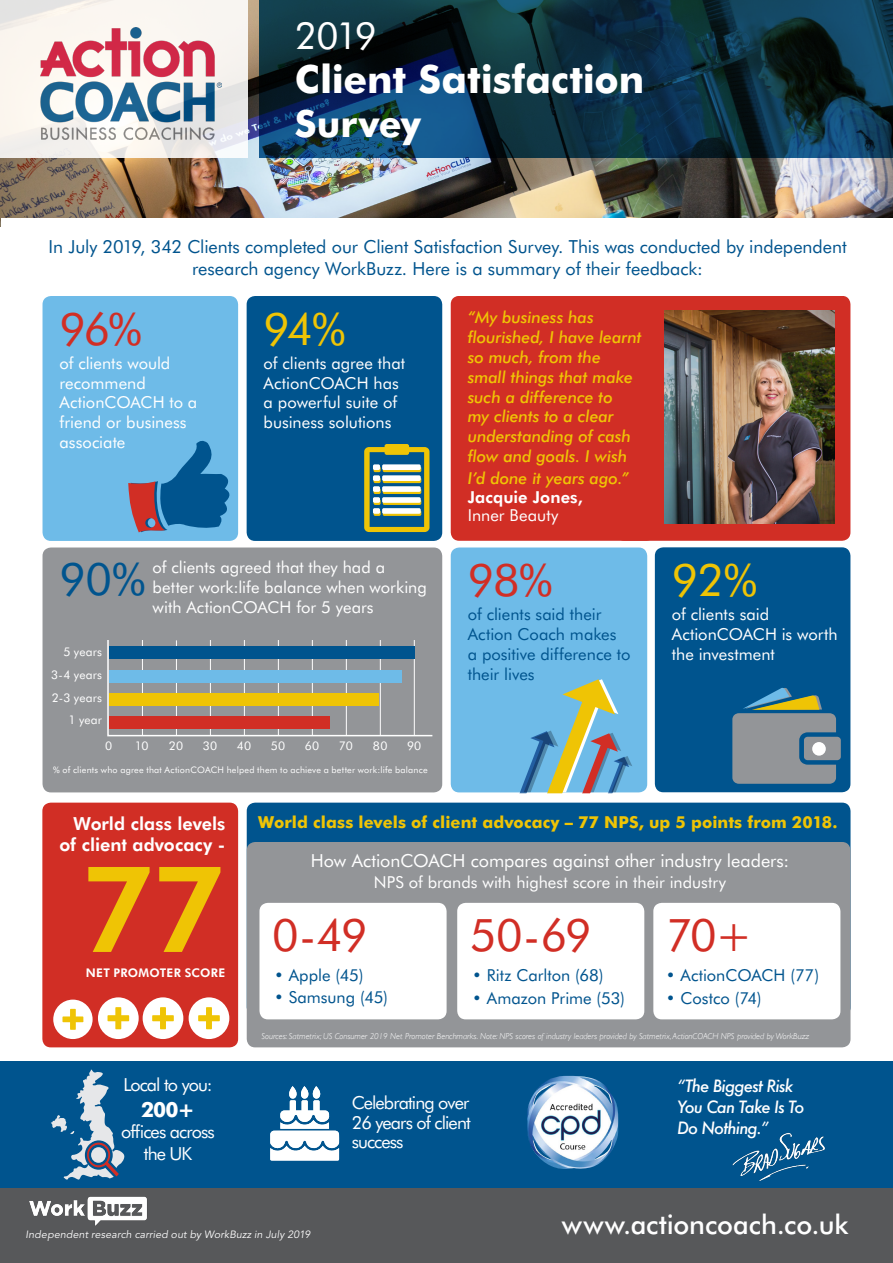
<style>
.page{position:relative;width:893px;height:1263px;background:#fff}
.page>*{position:absolute;margin:0;border:0;box-sizing:border-box;transform-origin:0 0}
.t1{font:800 120px "Futura BT";color:#efc405}
.t2{font:45px "Futura BT";letter-spacing:-.045em;color:#d12e25}
.t3{font:45px "Futura BT";color:#efc405}
.t4{font:45px "Futura BT";color:#00548e}
.t5{font:700 39px "Futura BT";letter-spacing:-.005em;color:#fff}
.t6{font:700 37.5px "Futura BT";letter-spacing:-.005em;color:#fff}
.t7{font:37.5px "Futura BT";color:#fff}
.t8{font:500 27px "Futura BT";color:#fff}
.t9{font:700 21px "Futura BT";color:#fff}
.t10{font:18px/21.6px "Futura BT";letter-spacing:-.005em;color:#00548e;text-align:center}
.t11{font:18px/19.5px "Futura BT";letter-spacing:-.05em;color:#fff;text-align:center}
.t12{font:18px "Futura BT";letter-spacing:-.005em;color:#fff}
.t13{font:800 18px "Futura BT";color:#fff}
.t14{font:16.5px/19.8px "Futura BT";color:#fff}
.t15{font:italic 500 16.5px/19.8px "Futura BT";letter-spacing:-.005em;color:#efc405}
.t16{font:16.5px/19.8px "Futura BT";color:#00548e}
.t17{font:700 16.5px "Futura BT";letter-spacing:.005em;color:#efc405}
.t18{font:italic 500 16.5px/21px "Futura";letter-spacing:-.05em;color:#fff}
.t19{font:800 16.5px/18px "Futura BT";letter-spacing:.005em;color:#fff}
.t20{font:12px "Futura BT";letter-spacing:.01em;color:#fff}
.t21{font:800 12px "Futura BT";letter-spacing:.02em;color:#fff}
.t22{font:italic 10.5px "Avenir";letter-spacing:.02em;color:#fff}
.t23{font:9px "Futura BT";letter-spacing:.025em;color:#fff}
.t24{font:italic 300 8.7px "Gill Sans";color:#fff}
.s1{font-weight:400}
</style>
<div class="page">
<div style="left:0;top:1061px;width:893px;height:127px;background:#00548e"></div>
<img style="left:0;top:0;width:893px;height:226px">
<div style="left:0;top:1188px;width:893px;height:75px;background:#57585a"></div>
<svg style="left:259px;top:0;width:634px;height:157px;background:#0d3146"></svg>
<svg style="left:51px;top:1070px;width:74px;height:110px"></svg>
<img style="left:29px;top:1196px;width:118px;height:29px">
<div style="left:616px;top:296px;width:234px;height:245px;background:#d12e25;border-radius:9px"></div>
<div style="left:451px;top:296px;width:204px;height:245px;background:#d12e25;border-radius:9px"></div>
<div style="left:247px;top:803px;width:603px;height:213px;background:#00548e;border-radius:9px"></div>
<div style="left:451px;top:547px;width:196px;height:245px;background:#6ebbe8;border-radius:9px"></div>
<div style="left:1px;top:219px;width:892px;height:77px;background:#fff"></div>
<div style="left:43px;top:296px;width:195px;height:245px;background:#6ebbe8;border-radius:9px"></div>
<div style="left:43px;top:547px;width:399px;height:245px;background:#939598;border-radius:9px"></div>
<div style="left:247px;top:296px;width:195px;height:245px;background:#00548e;border-radius:9px"></div>
<div style="left:655px;top:547px;width:195px;height:245px;background:#00548e;border-radius:9px"></div>
<svg style="left:0;top:0;width:248px;height:157px;fill:#f9f5ef"></svg>
<img style="left:40px;top:27px;width:181px;height:112px">
<img style="left:732px;top:1132px;width:93px;height:49px">
<img style="left:527px;top:1076px;width:91px;height:93px">
<img style="left:665px;top:311px;width:170px;height:213px">
<svg style="left:128px;top:440px;width:102px;height:92px"></svg>
<svg style="left:364px;top:444px;width:65px;height:88px"></svg>
<svg style="left:732px;top:688px;width:109px;height:96px"></svg>
<svg style="left:107px;top:640px;width:326px;height:97px"></svg>
<hr style="left:142px;top:640px;width:1px;height:96px;background:#fff">
<hr style="left:176px;top:640px;width:1px;height:96px;background:#fff">
<hr style="left:210px;top:640px;width:1px;height:96px;background:#fff">
<hr style="left:244px;top:640px;width:1px;height:96px;background:#fff">
<hr style="left:278px;top:640px;width:1px;height:96px;background:#fff">
<hr style="left:312px;top:640px;width:1px;height:96px;background:#fff">
<hr style="left:346px;top:640px;width:1px;height:96px;background:#fff">
<hr style="left:380px;top:640px;width:1px;height:96px;background:#fff">
<hr style="left:414px;top:640px;width:1px;height:96px;background:#fff">
<div style="left:109px;top:647px;width:305px;height:12px;background:#00548e"></div>
<div style="left:109px;top:670px;width:292px;height:12px;background:#6ebbe8"></div>
<div style="left:109px;top:693px;width:269px;height:13px;background:#efc405"></div>
<div style="left:109px;top:716px;width:220px;height:13px;background:#d12e25"></div>
<svg style="left:270px;top:1086px;width:69px;height:74px"></svg>
<div style="left:247px;top:842px;width:603px;height:205px;background:#939598;border-radius:9px"></div>
<div style="left:653px;top:903px;width:187px;height:116px;background:#fff;border-radius:9px"></div>
<div style="left:457px;top:903px;width:187px;height:116px;background:#fff;border-radius:9px"></div>
<div style="left:259px;top:903px;width:188px;height:116px;background:#fff;border-radius:9px"></div>
<div style="left:42px;top:803px;width:196px;height:244px;background:#d12e25;border-radius:9px"></div>
<svg style="left:53px;top:997px;width:130px;height:42px"></svg>
<svg style="left:189px;top:997px;width:40px;height:42px"></svg>
<svg style="left:517px;top:679px;width:115px;height:114px"></svg>
<p class="t7" style="left:295px;top:13px;width:83px">2019</p>
<p class="t5" style="left:295px;top:55px;width:351px">Client Satisfaction</p>
<p class="t6" style="left:295px;top:100px;width:128px">Survey</p>
<p class="t10" style="left:48px;top:236px;width:800px">In July 2019, 342 Clients completed our Client Satisfaction Survey. This was conducted by independent research agency WorkBuzz. Here is a summary of their feedback:</p>
<p class="t2" style="left:60px;top:301px;width:84px">96%</p>
<p class="t14" style="left:60px;top:353px;width:139px">of clients would recommend<br>ActionCOACH to a friend or business associate</p>
<p class="t15" style="left:468px;top:307px;width:176px">“My business has flourished, I have learnt so much, from the small things that make such a difference to<br>my clients to a clear understanding of cash flow and goals. I wish</p>
<p class="t15" style="left:468px;top:468px;width:163px">I’d done it years ago.”</p>
<p class="t19" style="left:468px;top:488px;width:116px">Jacquie Jones,<br><span class="s1">Inner Beauty</span></p>
<p class="t2" style="left:468px;top:553px;width:86px">98%</p>
<p class="t16" style="left:468px;top:604px;width:164px">of clients said their<br>Action Coach makes<br>a positive difference to their lives</p>
<p class="t3" style="left:264px;top:301px;width:83px">94%</p>
<p class="t14" style="left:264px;top:353px;width:143px">of clients agree that<br>ActionCOACH has a powerful suite of business solutions</p>
<p class="t14" style="left:153px;top:557px;width:276px">of clients agreed that they had a better work:life balance when working with ActionCOACH for 5 years</p>
<p class="t4" style="left:60px;top:551px;width:87px">90%</p>
<p class="t3" style="left:672px;top:553px;width:87px">92%</p>
<p class="t14" style="left:672px;top:604px;width:167px">of clients said<br>ActionCOACH is worth the investment</p>
<p class="t20" style="left:63px;top:644px;width:40px">5 years</p>
<p class="t20" style="left:51px;top:667px;width:52px">3-4 years</p>
<p class="t20" style="left:52px;top:690px;width:52px">2-3 years</p>
<p class="t20" style="left:68px;top:713px;width:35px">1 year</p>
<p class="t23" style="left:53px;top:764px;width:376px">% of clients who agree that ActionCOACH helped them to achieve a better work:life balance</p>
<p class="t20" style="left:105px;top:738px;width:9px">0</p>
<p class="t20" style="left:135px;top:738px;width:15px">10</p>
<p class="t20" style="left:169px;top:738px;width:16px">20</p>
<p class="t20" style="left:203px;top:738px;width:16px">30</p>
<p class="t20" style="left:237px;top:738px;width:16px">40</p>
<p class="t20" style="left:271px;top:738px;width:16px">50</p>
<p class="t20" style="left:305px;top:738px;width:16px">60</p>
<p class="t20" style="left:339px;top:738px;width:15px">70</p>
<p class="t20" style="left:373px;top:738px;width:16px">80</p>
<p class="t20" style="left:407px;top:738px;width:16px">90</p>
<p class="t13" style="left:73px;top:812px;width:154px">World class levels</p>
<p class="t17" style="left:258px;top:812px;width:581px">World class levels of client advocacy – 77 NPS, up 5 points from 2018.</p>
<p class="t13" style="left:59px;top:834px;width:167px">of client advocacy -</p>
<p class="t1" style="left:81px;top:836px;width:146px">77</p>
<p class="t21" style="left:86px;top:966px;width:141px">NET PROMOTER SCORE</p>
<p class="t12" style="left:311px;top:849px;width:480px">How ActionCOACH compares against other industry leaders:</p>
<p class="t14" style="left:374px;top:872px;width:354px">NPS of brands with highest score in their industry</p>
<p class="t2" style="left:272px;top:908px;width:97px">0-49</p>
<p class="t2" style="left:470px;top:908px;width:123px">50-69</p>
<p class="t2" style="left:666px;top:908px;width:88px">70+</p>
<p class="t16" style="left:274px;top:965px;width:91px">• Apple (45)</p>
<p class="t16" style="left:274px;top:987px;width:115px">• Samsung (45)</p>
<p class="t16" style="left:472px;top:965px;width:133px">• Ritz Carlton (68)</p>
<p class="t16" style="left:472px;top:988px;width:154px">• Amazon Prime (53)</p>
<p class="t16" style="left:666px;top:965px;width:155px">• ActionCOACH (77)</p>
<p class="t16" style="left:666px;top:988px;width:97px">• Costco (74)</p>
<p class="t11" style="left:123px;top:1075px;width:91px">Local to you:</p>
<p class="t9" style="left:141px;top:1096px;width:55px">200+</p>
<p class="t11" style="left:121px;top:1121px;width:95px;line-height:21.6px">offices across the UK</p>
<p class="t24" style="left:262px;top:1031px;width:549px">Sources: Satmetrix; US Consumer 2019 Net Promoter Benchmarks. Note: NPS scores of industry leaders provided by Satmetrix, ActionCOACH NPS provided by WorkBuzz</p>
<p class="t11" style="left:352px;top:1093px;width:121px;text-align:justify">Celebrating over 26 years of client success</p>
<p class="t18" style="left:677px;top:1075px;width:129px">“The Biggest Risk<br>You Can Take Is To<br>Do Nothing.”</p>
<p class="t22" style="left:26px;top:1228px;width:286px">Independent research carried out by WorkBuzz in July 2019</p>
<p class="t8" style="left:562px;top:1207px;width:288px">www.actioncoach.co.uk</p>
</div>
